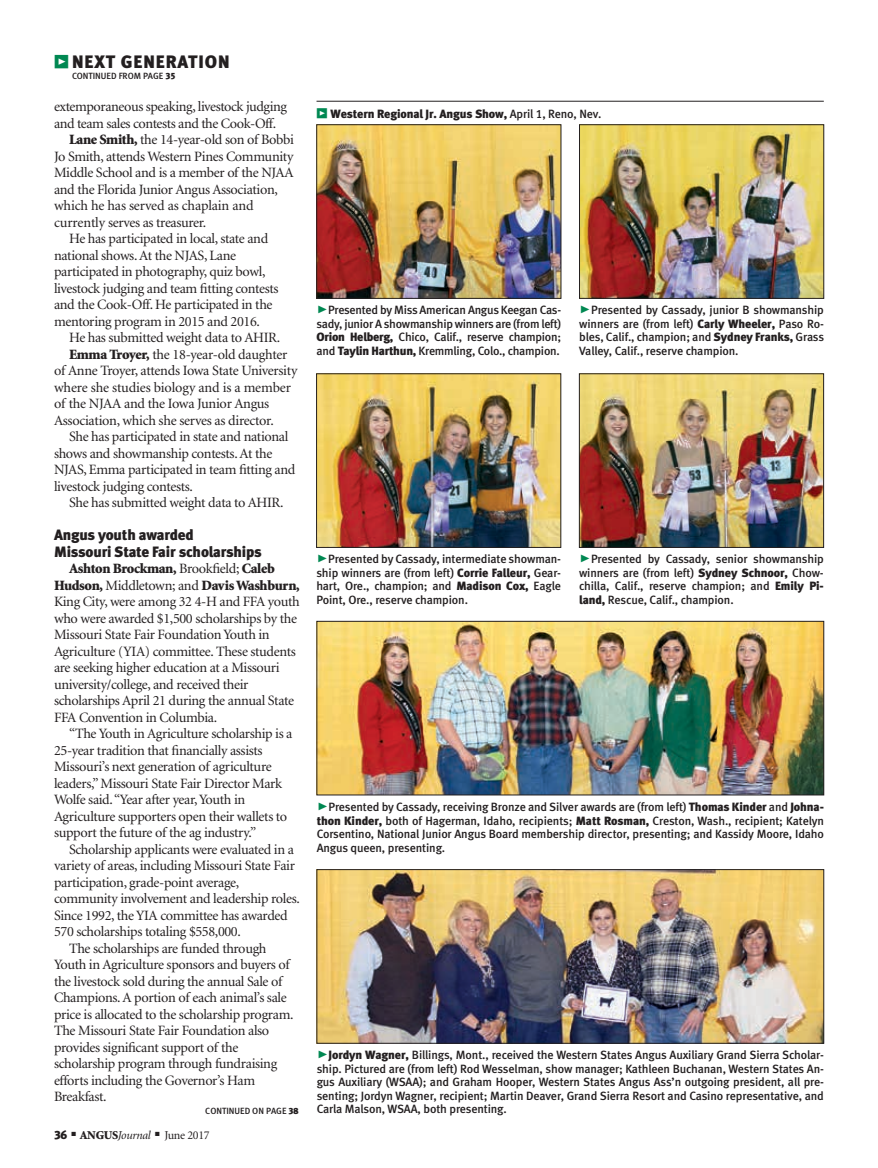
<style>
.page{position:relative;width:878px;height:1168px;background:#fff}
.page>*{position:absolute;margin:0;border:0;box-sizing:border-box;transform-origin:0 0}
.t1{font:18px "Meta Black LF";letter-spacing:.05em;color:#231f20}
.subhead{font:15px/16.5px "Meta Black LF";letter-spacing:-.01em;color:#231f20}
.body_text{font:14.25px/16.5px "Minion";letter-spacing:-.025em;color:#231f20}
.cutlines{font:12px/13.5px "Meta Medium LF";letter-spacing:-.01em;color:#231f20;text-align:justify}
.cutlines-2{font:12px "Meta Black LF";letter-spacing:-.01em;color:#231f20}
.t2{font:12px "Minion";letter-spacing:-.025em;color:#231f20}
.t3{font:9px "Meta Medium LF";color:#231f20}
.s1{font-family:"Meta Black Expert";color:#008852}
.s2{font-family:"Meta Black LF"}
.s3{font-weight:900}
.s4{font-style:italic}
.s5{font-family:"Meta Black Caps Expert";font-size:13.5px;color:#008852}
.s6{font-family:"Meta Medium LF"}
.s7{font-family:"Meta Black Caps Expert";font-size:21.6px;color:#008852}
</style>
<div class="page">
<img style="left:318px;top:126px;width:241px;height:170px">
<div style="left:316px;top:124px;width:245px;height:174px;border:1px solid #231f20"></div>
<img style="left:318px;top:376px;width:241px;height:170px">
<div style="left:316px;top:374px;width:245px;height:174px;border:1px solid #231f20"></div>
<img style="left:318px;top:623px;width:504px;height:170px">
<div style="left:316px;top:621px;width:508px;height:174px;border:1px solid #231f20"></div>
<img style="left:318px;top:871px;width:504px;height:170px">
<div style="left:316px;top:869px;width:508px;height:174px;border:1px solid #231f20"></div>
<img style="left:581px;top:126px;width:241px;height:170px">
<div style="left:579px;top:124px;width:245px;height:174px;border:1px solid #231f20"></div>
<img style="left:581px;top:376px;width:240px;height:170px">
<div style="left:579px;top:374px;width:244px;height:174px;border:1px solid #231f20"></div>
<hr style="left:316px;top:101px;width:507px;height:1px;background:#231f20">
<p class="t1" style="left:54px;top:51px;width:177px"><span class="s1">z</span> NEXT GENERATION</p>
<p class="t3" style="left:72px;top:71px;width:105px">CONTINUED FROM PAGE <span class="s2">35</span></p>
<p class="body_text" style="left:54px;top:99px;width:234px">extemporaneous speaking, livestock judging and team sales contests and the Cook-Off.</p>
<p class="body_text" style="left:54px;top:132px;width:241px;text-indent:15px"><span class="s3">Lane Smith,</span> the 14-year-old son of Bobbi Jo Smith, attends Western Pines Community Middle School and is a member of the NJAA and the Florida Junior Angus Association, which he has served as chaplain and currently serves as treasurer.</p>
<p class="body_text" style="left:54px;top:231px;width:226px;text-indent:15px">He has participated in local, state and national shows. At the NJAS, Lane participated in photography, quiz bowl, livestock judging and team fitting contests and the Cook-Off. He participated in the mentoring program in 2015 and 2016.</p>
<p class="body_text" style="left:69px;top:330px;width:212px">He has submitted weight data to AHIR.</p>
<p class="body_text" style="left:54px;top:346px;width:245px;text-indent:15px"><span class="s3">Emma Troyer,</span> the 18-year-old daughter of Anne Troyer, attends Iowa State University where she studies biology and is a member of the NJAA and the Iowa Junior Angus Association, which she serves as director.</p>
<p class="body_text" style="left:54px;top:429px;width:243px;text-indent:15px">She has participated in state and national shows and showmanship contests. At the NJAS, Emma participated in team fitting and livestock judging contests.</p>
<p class="body_text" style="left:69px;top:495px;width:216px">She has submitted weight data to AHIR.</p>
<p class="subhead" style="left:54px;top:527px;width:209px">Angus youth awarded<br>Missouri State Fair scholarships</p>
<p class="body_text" style="left:54px;top:561px;width:247px;text-indent:15px"><span class="s3">Ashton Brockman,</span> Brookfield; <span class="s3">Caleb Hudson,</span> Middletown; and <span class="s3">Davis Washburn, </span>King City, were among 32 4-H and FFA youth who were awarded $1,500 scholarships by the Missouri State Fair Foundation Youth in Agriculture (YIA) committee. These students are seeking higher education at a Missouri university/college, and received their scholarships April 21 during the annual State FFA Convention in Columbia.</p>
<p class="body_text" style="left:54px;top:726px;width:240px;text-indent:15px">“The Youth in Agriculture scholarship is a 25-year tradition that financially assists Missouri’s next generation of agriculture leaders,” Missouri State Fair Director Mark Wolfe said. “Year after year, Youth in Agriculture supporters open their wallets to support the future of the ag industry.”</p>
<p class="body_text" style="left:54px;top:841px;width:247px;text-indent:15px">Scholarship applicants were evaluated in a variety of areas, including Missouri State Fair participation, grade-point average, community involvement and leadership roles.<br>Since 1992, the YIA committee has awarded 570 scholarships totaling $558,000.</p>
<p class="body_text" style="left:54px;top:940px;width:241px;text-indent:15px">The scholarships are funded through Youth in Agriculture sponsors and buyers of the livestock sold during the annual Sale of Champions. A portion of each animal’s sale price is allocated to the scholarship program.<br>The Missouri State Fair Foundation also provides significant support of the scholarship program through fundraising efforts including the Governor’s Ham Breakfast.</p>
<p class="t3" style="left:205px;top:1106px;width:95px">CONTINUED ON PAGE <span class="s2">38</span></p>
<p class="t2" style="left:54px;top:1129px;width:157px"><span class="s2">36</span> ■ <span class="s3">ANGUS</span><span class="s4">Journal</span> ■ June 2017</p>
<p class="cutlines-2" style="left:316px;top:106px;width:286px"><span class="s5">z</span> Western Regional Jr. Angus Show, <span class="s6">April 1, Reno, Nev.</span></p>
<p class="cutlines" style="left:316px;top:303px;width:246px"><span class="s7">@</span>Presented by Miss American Angus Keegan Cas&shy;sady, junior A showmanship winners are (from left)<br><span class="s2">Orion Helberg,</span> Chico, Calif., reserve champion; and <span class="s2">Taylin Harthun,</span> Kremmling, Colo., champion.</p>
<p class="cutlines" style="left:579px;top:303px;width:246px"><span class="s7">@</span>Presented by Cassady, junior B showmanship winners are (from left) <span class="s2">Carly Wheeler,</span> Paso Ro&shy;bles, Calif., champion; and <span class="s2">Sydney Franks,</span> Grass Valley, Calif., reserve champion.</p>
<p class="cutlines" style="left:316px;top:552px;width:246px"><span class="s7">@</span>Presented by Cassady, intermediate showman&shy;ship winners are (from left) <span class="s2">Corrie Falleur,</span> Gear&shy;hart, Ore., champion; and <span class="s2">Madison Cox,</span> Eagle Point, Ore., reserve champion.</p>
<p class="cutlines" style="left:579px;top:552px;width:246px"><span class="s7">@</span>Presented by Cassady, senior showmanship winners are (from left) <span class="s2">Sydney Schnoor,</span> Chow&shy;chilla, Calif., reserve champion; and <span class="s2">Emily Pi&shy;land,</span> Rescue, Calif., champion.</p>
<p class="cutlines" style="left:316px;top:800px;width:509px"><span class="s7">@</span>Presented by Cassady, receiving Bronze and Silver awards are (from left) <span class="s2">Thomas Kinder</span> and <span class="s2">Johna&shy;thon Kinder,</span> both of Hagerman, Idaho, recipients; <span class="s2">Matt Rosman,</span> Creston, Wash., recipient; Katelyn Corsentino, National Junior Angus Board membership director, presenting; and Kassidy Moore, Idaho Angus queen, presenting.</p>
<p class="cutlines" style="left:316px;top:1048px;width:509px"><span class="s7">@</span><span class="s2">Jordyn Wagner,</span> Billings, Mont., received the Western States Angus Auxiliary Grand Sierra Scholar&shy;ship. Pictured are (from left) Rod Wesselman, show manager; Kathleen Buchanan, Western States An&shy;gus Auxiliary (WSAA); and Graham Hooper, Western States Angus Ass’n outgoing president, all pre&shy;senting; Jordyn Wagner, recipient; Martin Deaver, Grand Sierra Resort and Casino representative, and Carla Malson, WSAA, both presenting.</p>
</div>
